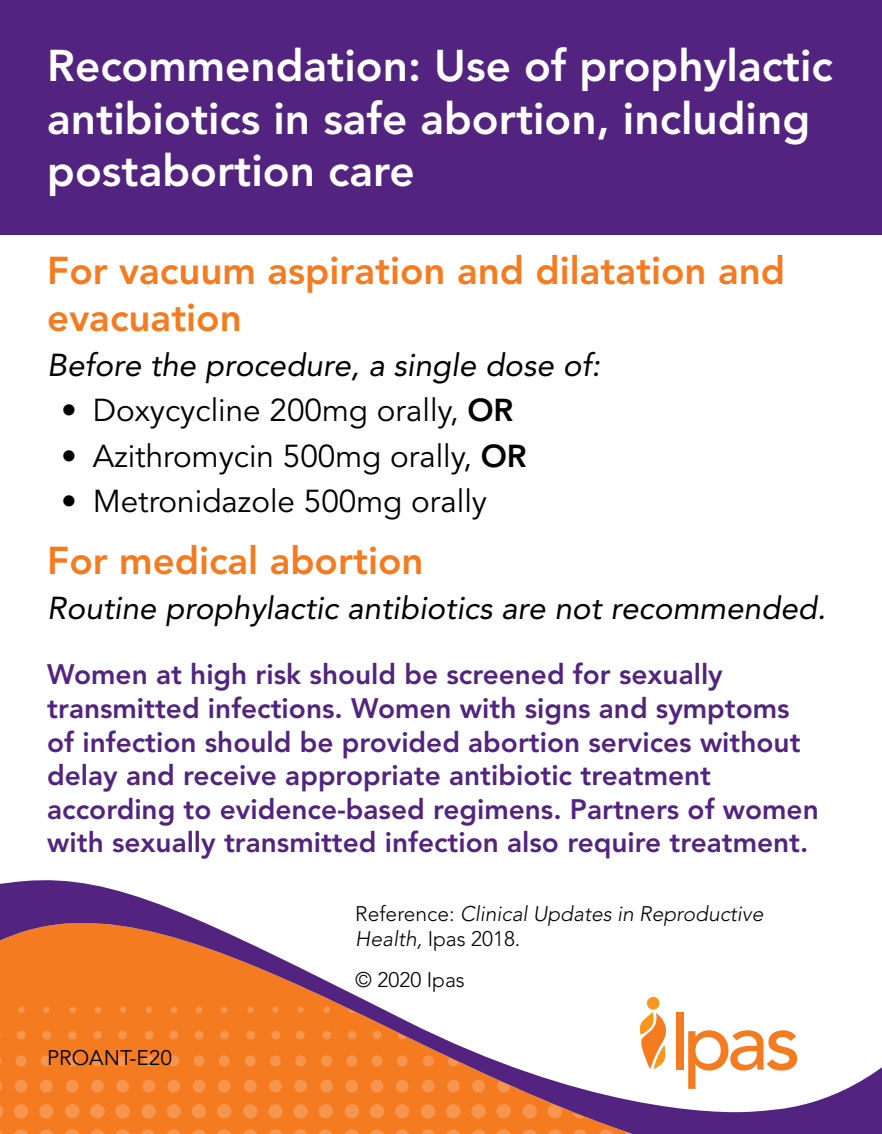
<style>
.page{position:relative;width:882px;height:1134px;background:#fff}
.page>*{position:absolute;margin:0;border:0;box-sizing:border-box;transform-origin:0 0}
.t1{font:800 44.1px/52.9px "Avenir LT Std";color:#fff}
.t2{font:800 38.5px/46.2px "Avenir LT Std";color:#f47b20}
.t3{font:italic 31.5px "Avenir LT Std";color:#000}
.t4{font:31.5px "Avenir LT Std";color:#000}
.t5{font:800 28px/33.6px "Avenir LT Std";color:#52247f}
.t6{font:italic 300 21px/25.2px "Avenir LT Std";color:#000}
.t7{font:21px "Avenir LT Std";color:#000}
.t8{font:300 21px "Avenir LT Std";color:#000}
.s1{font-weight:800}
.s2{font-style:normal}
</style>
<div class="page">
<div style="left:0;top:0;width:882px;height:234px;background:#52247f"></div>
<svg style="left:0;top:880px;width:882px;height:254px"></svg>
<svg style="left:638px;top:1012px;width:36px;height:57px"></svg>
<div style="left:647px;top:997px;width:13px;height:13px;background:#f8971d;border-radius:50%"></div>
<div style="left:676px;top:1012px;width:8px;height:58px;background:#f47b20"></div>
<svg style="left:688px;top:1030px;width:109px;height:59px"></svg>
<h1 class="t1" style="left:47px;top:39px;width:787px">Recommendation: Use of prophylactic antibiotics in safe abortion, including postabortion care</h1>
<h2 class="t2" style="left:47px;top:248px;width:739px">For vacuum aspiration and dilatation and evacuation</h2>
<p class="t3" style="left:47px;top:347px;width:554px">Before the procedure, a single dose of:</p>
<p class="t4" style="left:61px;top:392px;width:454px">• Doxycycline 200mg orally, <span class="s1">OR</span></p>
<p class="t4" style="left:61px;top:438px;width:467px">• Azithromycin 500mg orally, <span class="s1">OR</span></p>
<p class="t4" style="left:61px;top:483px;width:427px">• Metronidazole 500mg orally</p>
<h2 class="t2" style="left:47px;top:538px;width:378px">For medical abortion</h2>
<p class="t3" style="left:47px;top:590px;width:780px">Routine prophylactic antibiotics are not recommended.</p>
<p class="t5" style="left:47px;top:658px;width:773px">Women at high risk should be screened for sexually transmitted infections. Women with signs and symptoms of infection should be provided abortion services without delay and receive appropriate antibiotic treatment according to evidence-based regimens. Partners of women with sexually transmitted infection also require treatment.</p>
<p class="t7" style="left:47px;top:1046px;width:126px">PROANT-E20</p>
<p class="t6" style="left:355px;top:902px;width:410px"><span class="s2">Reference:</span> Clinical Updates in Reproductive<br>Health, <span class="s2">Ipas 2018.</span></p>
<p class="t8" style="left:355px;top:968px;width:111px">© 2020 Ipas</p>
</div>
